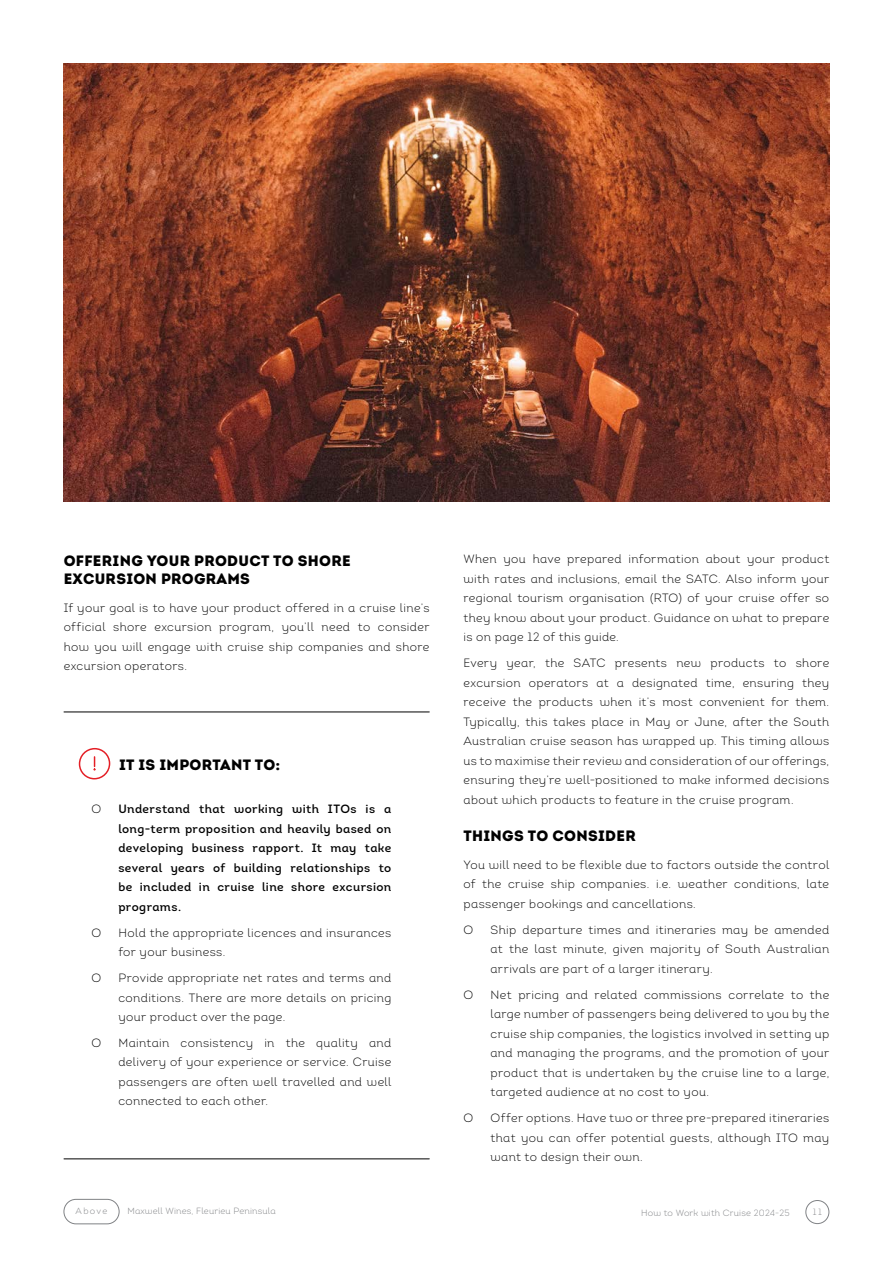
<style>
.page{position:relative;width:893px;height:1263px;background:#fff}
.page>*{position:absolute;margin:0;border:0;box-sizing:border-box;transform-origin:0 0}
.t1{font:900 15px/18px "Adelaide Intro";letter-spacing:.02em;color:#000}
.t2{font:300 12px/19.5px "Adelaide Intro";letter-spacing:.03em;color:#000;text-align:justify}
.t3{font:600 12px/19.5px "Adelaide Intro";letter-spacing:.03em;color:#000;text-align:justify}
.t4{font:300 9px "Adelaide Intro";letter-spacing:.02em;color:#808285}
</style>
<div class="page">
<hr style="left:64px;top:712px;width:365px;height:1px;background:#000">
<hr style="left:64px;top:1158px;width:365px;height:1px;background:#000">
<svg style="left:78px;top:711px;width:33px;height:69px"></svg>
<img style="left:64px;top:64px;width:765px;height:438px">
<div style="left:806px;top:1200px;width:23px;height:24px;border:1px solid #808285;border-radius:50%"></div>
<div style="left:64px;top:1199px;width:55px;height:25px;border:1px solid #808285;border-radius:12px"></div>
<p class="t1" style="left:64px;top:551px;width:288px">OFFERING YOUR PRODUCT TO SHORE<br>EXCURSION PROGRAMS</p>
<p class="t2" style="left:64px;top:598px;width:367px">If your goal is to have your product offered in a cruise line’s official shore excursion program, you’ll need to consider how you will engage with cruise ship companies and shore excursion operators.</p>
<p class="t1" style="left:119px;top:755px;width:163px">IT IS IMPORTANT TO:</p>
<p class="t2" style="left:91px;top:799px;width:11px">O</p>
<p class="t3" style="left:118px;top:799px;width:274px">Understand that working with ITOs is a long-term proposition and heavily based on developing business rapport. It may take several years of building relationships to be included in cruise line shore excursion programs.</p>
<p class="t2" style="left:91px;top:923px;width:11px">O</p>
<p class="t2" style="left:118px;top:923px;width:274px">Hold the appropriate licences and insurances for your business.</p>
<p class="t2" style="left:91px;top:968px;width:11px">O</p>
<p class="t2" style="left:118px;top:968px;width:274px">Provide appropriate net rates and terms and conditions. There are more details on pricing your product over the page.</p>
<p class="t2" style="left:91px;top:1033px;width:11px">O</p>
<p class="t2" style="left:118px;top:1033px;width:274px">Maintain consistency in the quality and delivery of your experience or service. Cruise passengers are often well travelled and well connected to each other.</p>
<p class="t4" style="left:76px;top:1206px;width:33px">Above</p>
<p class="t4" style="left:128px;top:1205px;width:150px">Maxwell Wines, Fleurieu Peninsula</p>
<p class="t2" style="left:463px;top:549px;width:367px">When you have prepared information about your product with rates and inclusions, email the SATC. Also inform your regional tourism organisation (RTO) of your cruise offer so they know about your product. Guidance on what to prepare is on page 12 of this guide.</p>
<p class="t2" style="left:463px;top:653px;width:367px">Every year, the SATC presents new products to shore excursion operators at a designated time, ensuring they receive the products when it’s most convenient for them.<br>Typically, this takes place in May or June, after the South Australian cruise season has wrapped up. This timing allows us to maximise their review and consideration of our offerings, ensuring they’re well-positioned to make informed decisions about which products to feature in the cruise program.</p>
<p class="t1" style="left:463px;top:826px;width:174px">THINGS TO CONSIDER</p>
<p class="t2" style="left:463px;top:855px;width:367px">You will need to be flexible due to factors outside the control of the cruise ship companies. i.e. weather conditions, late passenger bookings and cancellations.</p>
<p class="t2" style="left:463px;top:920px;width:11px">O</p>
<p class="t2" style="left:490px;top:920px;width:340px">Ship departure times and itineraries may be amended at the last minute, given majority of South Australian arrivals are part of a larger itinerary.</p>
<p class="t2" style="left:463px;top:985px;width:11px">O</p>
<p class="t2" style="left:490px;top:985px;width:340px">Net pricing and related commissions correlate to the large number of passengers being delivered to you by the cruise ship companies, the logistics involved in setting up and managing the programs, and the promotion of your product that is undertaken by the cruise line to a large, targeted audience at no cost to you.</p>
<p class="t2" style="left:463px;top:1108px;width:11px">O</p>
<p class="t2" style="left:490px;top:1108px;width:340px">Offer options. Have two or three pre-prepared itineraries that you can offer potential guests, although ITO may want to design their own.</p>
<p class="t4" style="left:641px;top:1207px;width:150px">How to Work with Cruise 2024-25</p>
<p class="t4" style="left:813px;top:1207px;width:10px">11</p>
</div>
